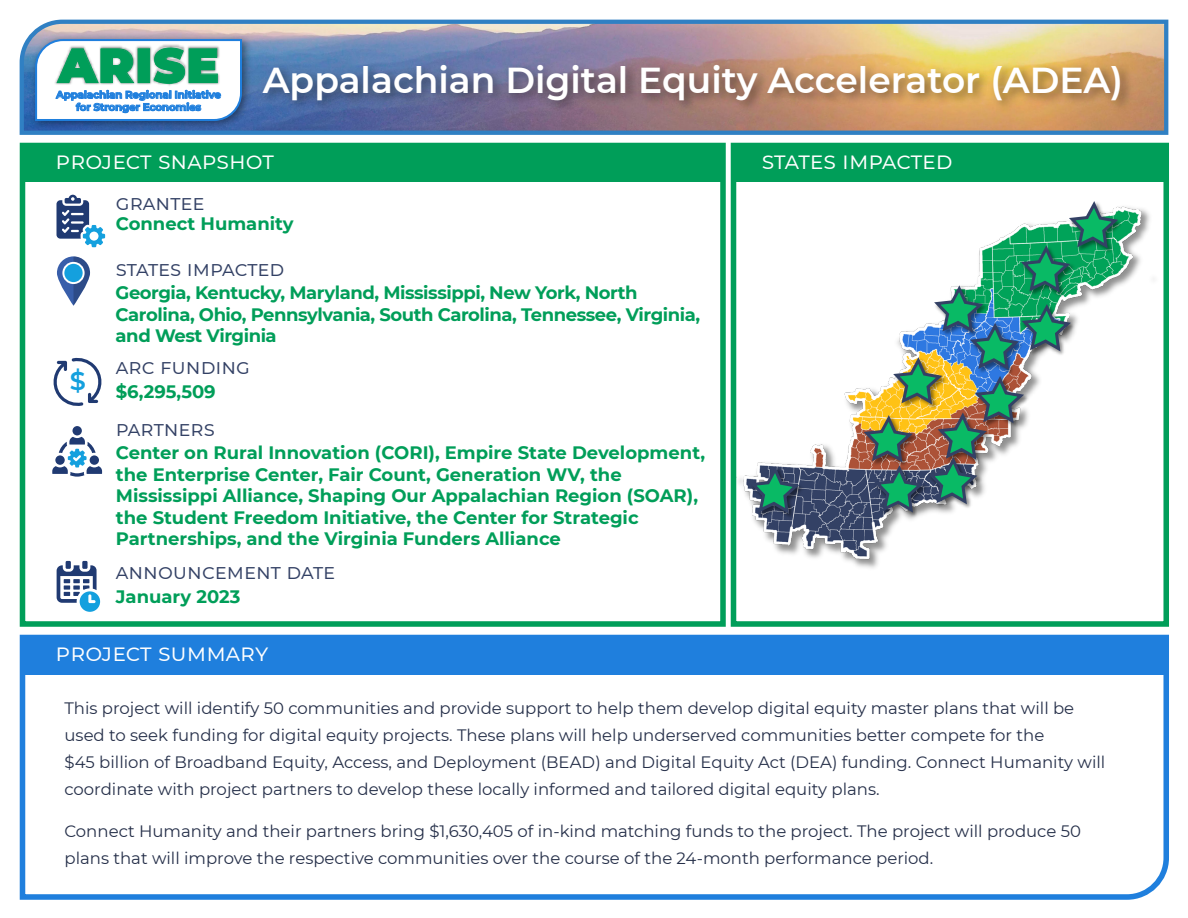
<style>
.page{position:relative;width:1188px;height:918px;background:#fff}
.page>*{position:absolute;margin:0;border:0;box-sizing:border-box;transform-origin:0 0}
.t1{font:600 36px "Montserrat";color:#fff}
.t2{font:24px "Montserrat";color:#fff}
.t3{font:21.15px "Montserrat";color:#334165}
.t4{font:700 18px/21.6px "Montserrat";color:#009e59}
.t5{font:700 18px/21.6px "Montserrat";letter-spacing:-.025em;color:#009e59}
.t6{font:16.5px/27px "Montserrat";color:#252f49}
.t7{font:700 10.2px "Montserrat";letter-spacing:-.01em;color:#1f7fdd}
</style>
<div class="page">
<svg style="left:19px;top:634px;width:1150px;height:266px"></svg>
<div style="left:20px;top:143px;width:706px;height:484px;border:6px solid #009e59"></div>
<div style="left:24px;top:144px;width:699px;height:38px;background:#009e59"></div>
<svg style="left:57px;top:195px;width:48px;height:52px"></svg>
<div style="left:72px;top:426px;width:10px;height:9px;background:#203a72;border-radius:50%"></div>
<svg style="left:52px;top:437px;width:50px;height:40px"></svg>
<div style="left:66px;top:561px;width:5px;height:8px;background:#203a72"></div>
<div style="left:82px;top:561px;width:6px;height:8px;background:#203a72"></div>
<svg style="left:57px;top:565px;width:43px;height:47px"></svg>
<svg style="left:53px;top:357px;width:49px;height:49px"></svg>
<svg style="left:57px;top:256px;width:33px;height:50px"></svg>
<svg style="left:74px;top:256px;width:16px;height:50px"></svg>
<div style="left:63px;top:263px;width:21px;height:20px;background:#14a0de;border-radius:50%"></div>
<div style="left:62px;top:262px;width:23px;height:22px;border:2px solid #fff;border-radius:50%"></div>
<div style="left:732px;top:144px;width:433px;height:38px;background:#009e59"></div>
<img style="left:738px;top:207px;width:410px;height:361px">
<div style="left:731px;top:143px;width:438px;height:484px;border:6px solid #009e59"></div>
<img style="left:1121px;top:206px;width:6px;height:51px">
<img style="left:872px;top:515px;width:60px;height:6px">
<svg style="left:860px;top:201px;width:261px;height:314px"></svg>
<img style="left:747px;top:464px;width:60px;height:58px">
<svg style="left:747px;top:466px;width:56px;height:50px;background:#537c80"></svg>
<svg style="left:19px;top:19px;width:1150px;height:116px;background:#9db0bf"></svg>
<img style="left:256px;top:35px;width:904px;height:98px">
<img style="left:25px;top:30px;width:231px;height:105px">
<svg style="left:34px;top:38px;width:209px;height:84px"></svg>
<h1 class="t1" style="left:58px;top:54px;width:1066px"><sup>ARISE</sup> Appalachian Digital Equity Accelerator (ADEA)</h1>
<p class="t7" style="left:76px;top:100px;width:127px">for Stronger Economies</p>
<p class="t7" style="left:56px;top:87px;width:166px">Appalachian Regional Initiative</p>
<h2 class="t2" style="left:56px;top:144px;width:220px">PROJECT SNAPSHOT</h2>
<p class="t3" style="left:116px;top:188px;width:90px">GRANTEE</p>
<p class="t4" style="left:116px;top:212px;width:179px">Connect Humanity</p>
<p class="t3" style="left:116px;top:254px;width:170px">STATES IMPACTED</p>
<p class="t5" style="left:116px;top:281px;width:586px">Georgia, Kentucky, Maryland, Mississippi, New York, North<br>Carolina, Ohio, Pennsylvania, South Carolina, Tennessee, Virginia, and West Virginia</p>
<p class="t3" style="left:116px;top:352px;width:136px">ARC FUNDING</p>
<p class="t4" style="left:70px;top:380px;width:147px"><sup>$</sup> $6,295,509</p>
<p class="t3" style="left:116px;top:414px;width:101px">PARTNERS</p>
<p class="t4" style="left:116px;top:441px;width:591px">Center on Rural Innovation (CORI), Empire State Development, the Enterprise Center, Fair Count, Generation WV, the Mississippi Alliance, Shaping Our Appalachian Region (SOAR), the Student Freedom Initiative, the Center for Strategic Partnerships, and the Virginia Funders Alliance</p>
<p class="t3" style="left:116px;top:557px;width:221px">ANNOUNCEMENT DATE</p>
<p class="t4" style="left:116px;top:585px;width:126px">January 2023</p>
<h2 class="t2" style="left:56px;top:636px;width:214px">PROJECT SUMMARY</h2>
<h2 class="t2" style="left:762px;top:144px;width:192px">STATES IMPACTED</h2>
<p class="t6" style="left:64px;top:694px;width:1042px">This project will identify 50 communities and provide support to help them develop digital equity master plans that will be used to seek funding for digital equity projects. These plans will help underserved communities better compete for the<br>$45 billion of Broadband Equity, Access, and Deployment (BEAD) and Digital Equity Act (DEA) funding. Connect Humanity will coordinate with project partners to develop these locally informed and tailored digital equity plans.</p>
<p class="t6" style="left:64px;top:817px;width:1018px">Connect Humanity and their partners bring $1,630,405 of in-kind matching funds to the project. The project will produce 50 plans that will improve the respective communities over the course of the 24-month performance period.</p>
</div>
